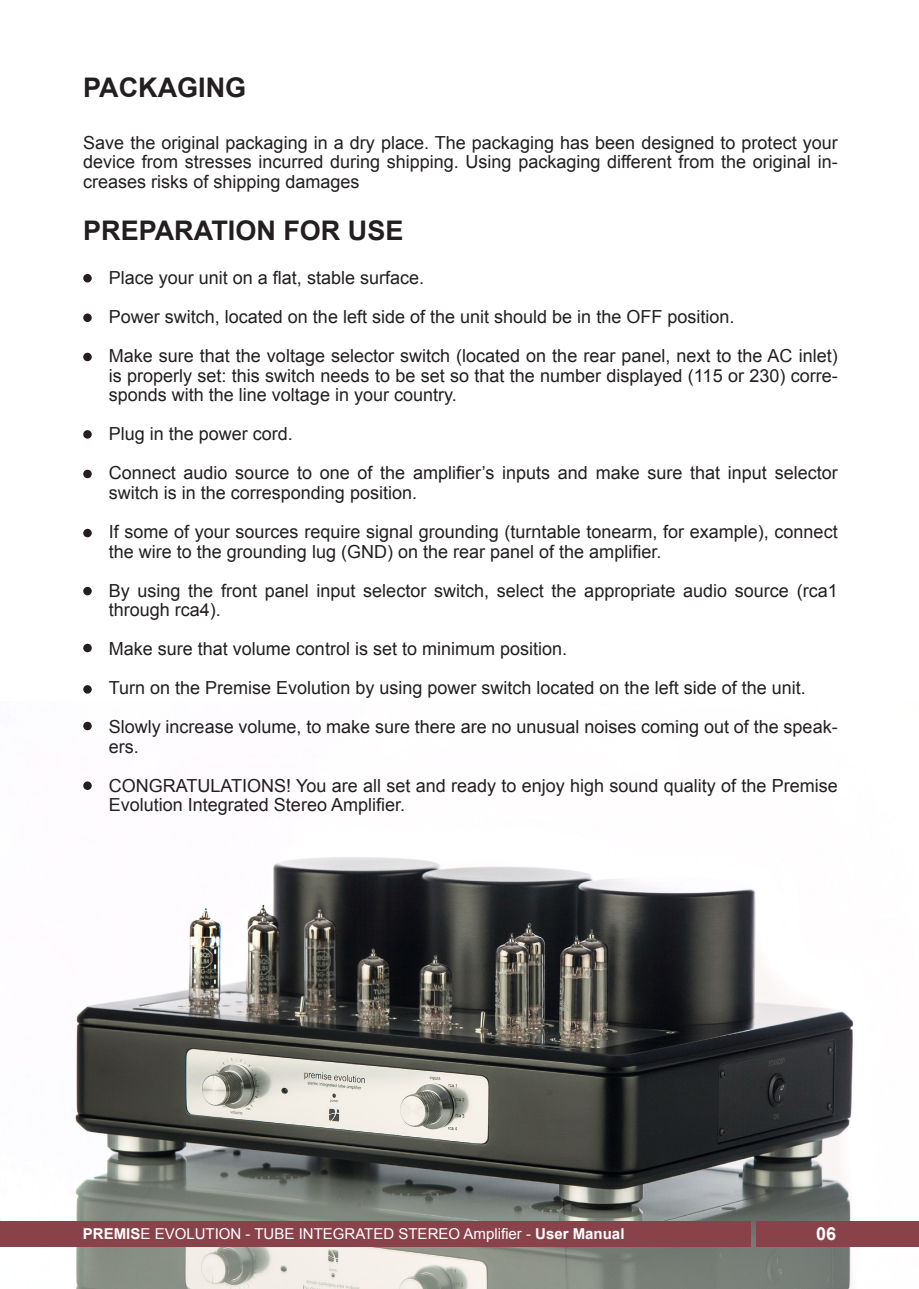
<style>
.page{position:relative;width:919px;height:1289px;background:#fff}
.page>*{position:absolute;margin:0;border:0;box-sizing:border-box;transform-origin:0 0}
.t1{font:700 27px "Arial";color:#231f20}
.t2{font:18px/19.5px "Arial";color:#231f20}
.t3{font:700 18px "Arial";color:#fff}
.t4{font:15px "Arial";color:#fff}
.s1{font-weight:700}
</style>
<div class="page">
<img style="left:0;top:728px;width:918px;height:560px">
<div style="left:756px;top:1220px;width:162px;height:26px;background:#89424a"></div>
<div style="left:0;top:1220px;width:750px;height:26px;background:#89424a"></div>
<div style="left:83px;top:274px;width:9px;height:8px;background:#231f20;border-radius:50%"></div>
<div style="left:83px;top:313px;width:9px;height:9px;background:#231f20;border-radius:50%"></div>
<div style="left:83px;top:353px;width:9px;height:8px;background:#231f20;border-radius:50%"></div>
<div style="left:83px;top:430px;width:9px;height:8px;background:#231f20;border-radius:50%"></div>
<svg style="left:83px;top:469px;width:9px;height:9px"></svg>
<div style="left:83px;top:529px;width:9px;height:8px;background:#231f20;border-radius:50%"></div>
<div style="left:83px;top:587px;width:9px;height:8px;background:#231f20;border-radius:50%"></div>
<svg style="left:83px;top:643px;width:9px;height:9px"></svg>
<div style="left:83px;top:685px;width:9px;height:8px;background:#231f20;border-radius:50%"></div>
<svg style="left:83px;top:721px;width:9px;height:9px"></svg>
<div style="left:83px;top:781px;width:9px;height:9px;background:#231f20;border-radius:50%"></div>
<p class="t1" style="left:83px;top:69px;width:164px">PACKAGING</p>
<p class="t2" style="left:83px;top:133px;width:756px;text-align:justify">Save the original packaging in a dry place. The packaging has been designed to protect your device from stresses incurred during shipping. Using packaging different from the original in&shy;creases risks of shipping damages</p>
<p class="t1" style="left:83px;top:212px;width:322px">PREPARATION FOR USE</p>
<p class="t2" style="left:109px;top:268px;width:317px">Place your unit on a flat, stable surface.</p>
<p class="t2" style="left:109px;top:307px;width:627px">Power switch, located on the left side of the unit should be in the OFF position.</p>
<p class="t2" style="left:109px;top:346px;width:730px;text-align:justify">Make sure that the voltage selector switch (located on the rear panel, next to the AC inlet) is properly set: this switch needs to be set so that the number displayed (115 or 230) corre&shy;sponds with the line voltage in your country.</p>
<p class="t2" style="left:109px;top:424px;width:186px">Plug in the power cord.</p>
<p class="t2" style="left:109px;top:463px;width:730px">Connect audio source to one of the amplifier’s inputs and make sure that input selector switch is in the corresponding position.</p>
<p class="t2" style="left:109px;top:522px;width:730px">If some of your sources require signal grounding (turntable tonearm, for example), connect the wire to the grounding lug (GND) on the rear panel of the amplifier.</p>
<p class="t2" style="left:109px;top:580px;width:730px">By using the front panel input selector switch, select the appropriate audio source (rca1 through rca4).</p>
<p class="t2" style="left:109px;top:639px;width:460px">Make sure that volume control is set to minimum position.</p>
<p class="t2" style="left:109px;top:678px;width:698px">Turn on the Premise Evolution by using power switch located on the left side of the unit.</p>
<p class="t2" style="left:109px;top:717px;width:730px">Slowly increase volume, to make sure there are no unusual noises coming out of the speak&shy;ers.</p>
<p class="t2" style="left:109px;top:775px;width:730px">CONGRATULATIONS! You are all set and ready to enjoy high sound quality of the Premise<br>Evolution Integrated Stereo Amplifier.</p>
<p class="t4" style="left:83px;top:1223px;width:543px"><span class="s1">PREMIS</span>E EVOLUTION - TUBE INTEGRATED STEREO Amplifier - <span class="s1">User Manual</span></p>
<p class="t3" style="left:816px;top:1221px;width:22px">06</p>
</div>
